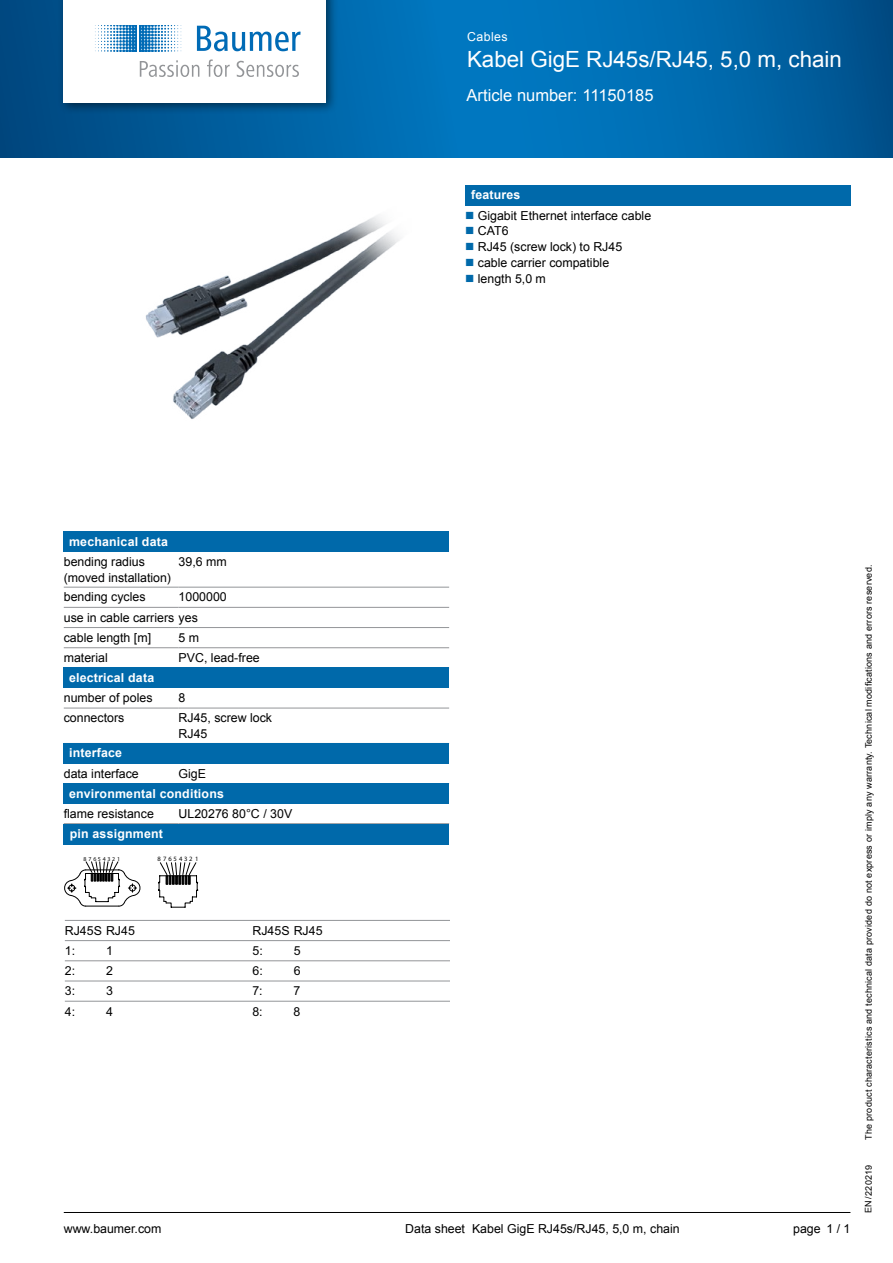
<style>
.page{position:relative;width:893px;height:1263px;background:#fff}
.page>*{position:absolute;margin:0;border:0;box-sizing:border-box;transform-origin:0 0}
.t1{font:22.35px "Arial";color:#fff}
.t2{font:16.5px "Arial";color:#fff}
.t3{font:12.3px/15.8px "Arial";color:#000}
.t4{font:700 12.3px "Arial";letter-spacing:.015em;color:#fff}
.t5{font:12.3px "Arial";letter-spacing:.03em;color:#fff}
.t6{font:9px "Arial";letter-spacing:.02em;color:#000}
.t7{font:700 6.6px "Px C Helvetica";letter-spacing:.295em;color:#000}
.t8{font:700 5.85px "Px C Helvetica";letter-spacing:.29em;color:#000}
</style>
<div class="page">
<hr style="left:64px;top:1212px;width:786px;height:1px;background:#000">
<svg style="left:0;top:0;width:893px;height:157px;background:#0066a9"></svg>
<div style="left:58px;top:0;width:280px;height:115px;background:#000;opacity:.5"></div>
<div style="left:64px;top:0;width:262px;height:102px;background:#fff"></div>
<svg style="left:30px;top:25px;width:271px;height:52px"></svg>
<img style="left:145px;top:215px;width:255px;height:204px">
<div style="left:64px;top:531px;width:385px;height:21px;background:#0069aa"></div>
<hr style="left:64px;top:587px;width:115px;height:1px;background:#939598">
<hr style="left:179px;top:587px;width:270px;height:1px;background:#939598">
<hr style="left:64px;top:607px;width:115px;height:1px;background:#939598">
<hr style="left:179px;top:607px;width:270px;height:1px;background:#939598">
<hr style="left:64px;top:627px;width:115px;height:1px;background:#939598">
<hr style="left:179px;top:627px;width:270px;height:1px;background:#939598">
<hr style="left:64px;top:647px;width:115px;height:1px;background:#939598">
<hr style="left:179px;top:647px;width:270px;height:1px;background:#939598">
<div style="left:64px;top:668px;width:385px;height:20px;background:#0069aa"></div>
<hr style="left:64px;top:708px;width:115px;height:1px;background:#939598">
<hr style="left:179px;top:708px;width:270px;height:1px;background:#939598">
<div style="left:64px;top:743px;width:385px;height:20px;background:#0069aa"></div>
<div style="left:64px;top:783px;width:385px;height:20px;background:#0069aa"></div>
<hr style="left:64px;top:823px;width:115px;height:1px;background:#939598">
<hr style="left:179px;top:823px;width:270px;height:1px;background:#939598">
<div style="left:465px;top:185px;width:385px;height:20px;background:#0069aa"></div>
<div style="left:64px;top:824px;width:385px;height:20px;background:#0069aa"></div>
<hr style="left:294px;top:920px;width:155px;height:1px;background:#939598">
<hr style="left:252px;top:920px;width:42px;height:1px;background:#939598">
<hr style="left:106px;top:920px;width:146px;height:1px;background:#939598">
<hr style="left:65px;top:920px;width:41px;height:1px;background:#939598">
<hr style="left:294px;top:1001px;width:155px;height:1px;background:#939598">
<hr style="left:252px;top:1001px;width:42px;height:1px;background:#939598">
<hr style="left:106px;top:1001px;width:146px;height:1px;background:#939598">
<hr style="left:65px;top:1001px;width:41px;height:1px;background:#939598">
<hr style="left:294px;top:981px;width:155px;height:1px;background:#939598">
<hr style="left:252px;top:981px;width:42px;height:1px;background:#939598">
<hr style="left:106px;top:981px;width:146px;height:1px;background:#939598">
<hr style="left:65px;top:981px;width:41px;height:1px;background:#939598">
<hr style="left:294px;top:960px;width:155px;height:1px;background:#939598">
<hr style="left:252px;top:960px;width:42px;height:1px;background:#939598">
<hr style="left:106px;top:960px;width:146px;height:1px;background:#939598">
<hr style="left:65px;top:960px;width:41px;height:1px;background:#939598">
<hr style="left:294px;top:940px;width:155px;height:1px;background:#939598">
<hr style="left:252px;top:940px;width:42px;height:1px;background:#939598">
<hr style="left:106px;top:940px;width:146px;height:1px;background:#939598">
<hr style="left:65px;top:940px;width:41px;height:1px;background:#939598">
<svg style="left:158px;top:862px;width:40px;height:45px"></svg>
<svg style="left:64px;top:861px;width:76px;height:45px"></svg>
<p class="t5" style="left:467px;top:29px;width:42px">Cables</p>
<h1 class="t1" style="left:467px;top:44px;width:376px">Kabel GigE RJ45s/RJ45, 5,0 m, chain</h1>
<h2 class="t2" style="left:467px;top:85px;width:188px">Article number: 11150185</h2>
<p class="t4" style="left:471px;top:187px;width:51px">features</p>
<p class="t3" style="left:478px;top:207px;width:175px">Gigabit Ethernet interface cable<br>CAT6<br>RJ45 (screw lock) to RJ45 cable carrier compatible<br>length 5,0 m</p>
<p class="t4" style="left:69px;top:533px;width:100px">mechanical data</p>
<p class="t3" style="left:64px;top:554px;width:109px">bending radius (moved installation)</p>
<p class="t3" style="left:179px;top:554px;width:50px">39,6 mm</p>
<p class="t3" style="left:64px;top:589px;width:83px">bending cycles</p>
<p class="t3" style="left:64px;top:587px;width:164px;line-height:20.2px;text-indent:115px">1000000 use in cable carriers yes cable length [m]</p>
<p class="t3" style="left:179px;top:630px;width:22px">5 m</p>
<p class="t3" style="left:64px;top:650px;width:46px">material</p>
<p class="t3" style="left:179px;top:650px;width:83px">PVC, lead-free</p>
<p class="t4" style="left:69px;top:669px;width:87px">electrical data</p>
<p class="t3" style="left:64px;top:690px;width:90px">number of poles</p>
<p class="t3" style="left:179px;top:690px;width:8px">8</p>
<p class="t3" style="left:64px;top:710px;width:62px">connectors</p>
<p class="t3" style="left:179px;top:710px;width:95px">RJ45, screw lock<br>RJ45</p>
<p class="t4" style="left:69px;top:745px;width:55px">interface</p>
<p class="t3" style="left:64px;top:766px;width:76px">data interface</p>
<p class="t3" style="left:179px;top:766px;width:29px">GigE</p>
<p class="t4" style="left:69px;top:785px;width:156px">environmental conditions</p>
<p class="t3" style="left:64px;top:806px;width:92px">flame resistance</p>
<p class="t3" style="left:179px;top:806px;width:115px">UL20276 80°C / 30V</p>
<p class="t4" style="left:70px;top:826px;width:95px">pin assignment</p>
<p class="t7" style="left:158px;top:855px;width:42px">8 7654321</p>
<p class="t8" style="left:84px;top:855px;width:38px">8 7654321</p>
<p class="t3" style="left:65px;top:923px;width:72px">RJ45S RJ45</p>
<p class="t3" style="left:252px;top:923px;width:72px">RJ45S RJ45</p>
<p class="t3" style="left:65px;top:943px;width:12px">1:</p>
<p class="t3" style="left:106px;top:943px;width:8px">1</p>
<p class="t3" style="left:252px;top:943px;width:12px">5:</p>
<p class="t3" style="left:294px;top:943px;width:8px">5</p>
<p class="t3" style="left:65px;top:963px;width:12px">2:</p>
<p class="t3" style="left:106px;top:963px;width:8px">2</p>
<p class="t3" style="left:252px;top:963px;width:12px">6:</p>
<p class="t3" style="left:294px;top:963px;width:8px">6</p>
<p class="t3" style="left:65px;top:983px;width:12px">3:</p>
<p class="t3" style="left:106px;top:983px;width:8px">3</p>
<p class="t3" style="left:252px;top:983px;width:12px">7:</p>
<p class="t3" style="left:294px;top:983px;width:8px">7</p>
<p class="t3" style="left:65px;top:1003px;width:12px">4:</p>
<p class="t3" style="left:106px;top:1003px;width:8px">4</p>
<p class="t3" style="left:252px;top:1003px;width:12px">8:</p>
<p class="t3" style="left:294px;top:1003px;width:8px">8</p>
<p class="t3" style="left:64px;top:1221px;width:99px">www.baumer.com</p>
<p class="t3" style="left:826px;top:1221px;width:26px">1 / 1</p>
<p class="t3" style="left:472px;top:1221px;width:209px">Kabel GigE RJ45s/RJ45, 5,0 m, chain</p>
<p class="t3" style="left:405px;top:1221px;width:61px">Data sheet</p>
<p class="t3" style="left:793px;top:1221px;width:29px">page</p>
<p class="t6" style="left:863px;top:1140px;width:576px;rotate:-90deg">The product characteristics and technical data provided do not express or imply any warranty. Technical modifications and errors reserved.</p>
<p class="t6" style="left:863px;top:1213px;width:49px;rotate:-90deg">EN/220219</p>
</div>
